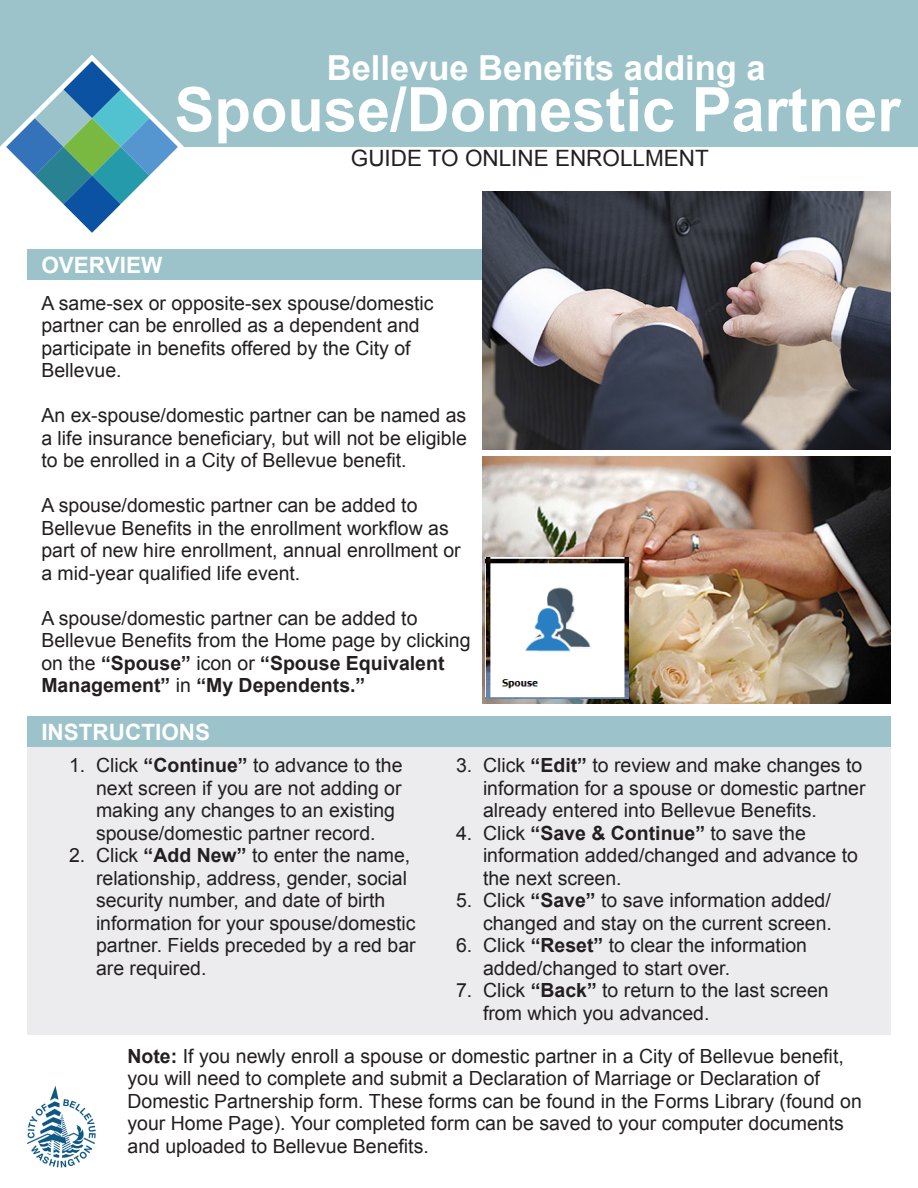
<style>
.page{position:relative;width:918px;height:1188px;background:#fff}
.page>*{position:absolute;margin:0;border:0;box-sizing:border-box;transform-origin:0 0}
.t1{font:700 61.5px "Arial";color:#fff}
.t2{font:700 34.5px "Arial";color:#fff}
.t3{font:22.5px "Arial";color:#231f20}
.t4{font:700 22.5px "Arial";color:#fff}
.t5{font:19.5px/22.5px "Arial";color:#231f20}
.s1{font-weight:700}
</style>
<div class="page">
<div style="left:27px;top:723px;width:864px;height:312px;background:#ececee"></div>
<div style="left:0;top:0;width:918px;height:146px;background:#9bc3c9"></div>
<svg style="left:0;top:55px;width:184px;height:178px"></svg>
<img style="left:27px;top:1086px;width:68px;height:81px">
<div style="left:27px;top:250px;width:864px;height:30px;background:#9bc3c9"></div>
<img style="left:482px;top:192px;width:409px;height:257px">
<img style="left:482px;top:457px;width:409px;height:246px">
<img style="left:485px;top:558px;width:143px;height:141px">
<div style="left:27px;top:717px;width:864px;height:30px;background:#9bc3c9"></div>
<p class="t2" style="left:327px;top:44px;width:441px">Bellevue Benefits adding a</p>
<p class="t1" style="left:175px;top:69px;width:728px">Spouse/Domestic Partner</p>
<p class="t3" style="left:351px;top:144px;width:359px">GUIDE TO ONLINE ENROLLMENT</p>
<p class="t4" style="left:41px;top:250px;width:122px">OVERVIEW</p>
<p class="t5" style="left:41px;top:292px;width:394px">A same-sex or opposite-sex spouse/domestic partner can be enrolled as a dependent and participate in benefits offered by the City of Bellevue.</p>
<p class="t5" style="left:41px;top:405px;width:427px;text-align:justify">An ex-spouse/domestic partner can be named as a life insurance beneficiary, but will not be eligible to be enrolled in a City of Bellevue benefit.</p>
<p class="t5" style="left:41px;top:495px;width:421px">A spouse/domestic partner can be added to Bellevue Benefits in the enrollment workflow as part of new hire enrollment, annual enrollment or a mid-year qualified life event.</p>
<p class="t5" style="left:41px;top:607px;width:431px">A spouse/domestic partner can be added to Bellevue Benefits from the Home page by clicking on the <span class="s1">“Spouse”</span> icon or <span class="s1">“Spouse Equivalent Management”</span> in <span class="s1">“My Dependents.”</span></p>
<p class="t4" style="left:41px;top:717px;width:170px">INSTRUCTIONS</p>
<p class="t5" style="left:96px;top:755px;width:308px;text-indent:-27px">1. Click <span class="s1">“Continue”</span> to advance to the next screen if you are not adding or making any changes to an existing spouse/domestic partner record.</p>
<p class="t5" style="left:96px;top:845px;width:321px;text-indent:-27px">2. Click <span class="s1">“Add New”</span> to enter the name, relationship, address, gender, social security number, and date of birth information for your spouse/domestic partner. Fields preceded by a red bar are required.</p>
<p class="t5" style="left:483px;top:755px;width:384px;text-indent:-27px">3. Click <span class="s1">“Edit”</span> to review and make changes to information for a spouse or domestic partner already entered into Bellevue Benefits.</p>
<p class="t5" style="left:483px;top:822px;width:377px;text-indent:-27px">4. Click <span class="s1">“Save &amp; Continue”</span> to save the information added/changed and advance to the next screen.</p>
<p class="t5" style="left:456px;top:890px;width:378px;text-align:right">5. Click <span class="s1">“Save”</span> to save information added/ changed and stay on the current screen.</p>
<p class="t5" style="left:483px;top:935px;width:326px;text-indent:-27px">6. Click <span class="s1">“Reset”</span> to clear the information added/changed to start over.</p>
<p class="t5" style="left:483px;top:980px;width:347px;text-indent:-27px">7. Click <span class="s1">“Back”</span> to return to the last screen from which you advanced.</p>
<p class="t5" style="left:128px;top:1045px;width:718px"><span class="s1">Note:</span> If you newly enroll a spouse or domestic partner in a City of Bellevue benefit,</p>
<p class="t5" style="left:128px;top:1067px;width:736px">you will need to complete and submit a Declaration of Marriage or Declaration of<br>Domestic Partnership form. These forms can be found in the Forms Library (found on your Home Page). Your completed form can be saved to your computer documents</p>
<p class="t5" style="left:128px;top:1135px;width:303px">and uploaded to Bellevue Benefits.</p>
</div>
